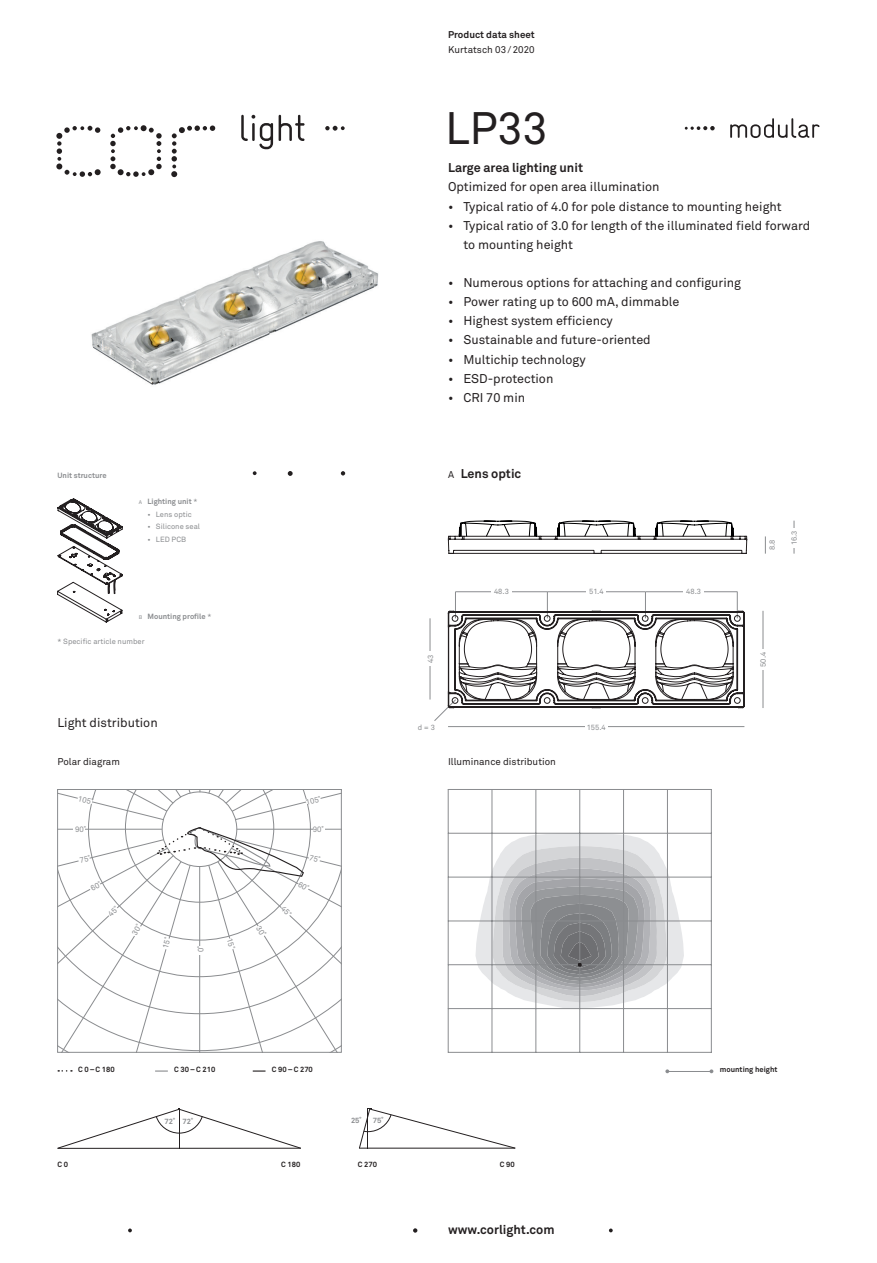
<style>
.page{position:relative;width:877px;height:1263px;background:#fff}
.page>*{position:absolute;margin:0;border:0;box-sizing:border-box;transform-origin:0 0}
.t1{font:45px "Akkurat";color:#231f20}
.t2{font:12.6px/19px "Akkurat";color:#231f20}
.t3{font:700 12.6px "Akkurat";color:#231f20}
.t4{font:9.75px "Akkurat";color:#231f20}
.t5{font:700 9.75px "Akkurat";letter-spacing:.005em;color:#231f20}
.t6{font:7.8px "Akkurat";color:#8a8c8f}
.t7{font:7.5px "Akkurat";letter-spacing:.005em;color:#8a8c8f}
.t8{font:700 7.5px "Akkurat";letter-spacing:.005em;color:#8a8c8f}
.t9{font:700 7.5px "Akkurat";letter-spacing:.005em;color:#231f20}
.s1{font-weight:400;font-size:5.25px}
.s2{font-weight:400}
.s3{font-weight:400;font-size:9.75px}
</style>
<div class="page">
<svg style="left:128px;top:1228px;width:4px;height:4px"></svg>
<svg style="left:413px;top:1228px;width:4px;height:5px"></svg>
<svg style="left:253px;top:471px;width:3px;height:4px"></svg>
<svg style="left:341px;top:471px;width:4px;height:4px"></svg>
<svg style="left:288px;top:471px;width:4px;height:5px"></svg>
<svg style="left:56px;top:126px;width:45px;height:51px"></svg>
<svg style="left:110px;top:125px;width:52px;height:52px"></svg>
<svg style="left:171px;top:125px;width:44px;height:52px"></svg>
<svg style="left:325px;top:126px;width:19px;height:5px"></svg>
<svg style="left:241px;top:115px;width:63px;height:34px"></svg>
<hr style="left:667px;top:1071px;width:44px;height:1px;background:#8a8c8f">
<svg style="left:665px;top:1069px;width:4px;height:4px"></svg>
<svg style="left:709px;top:1069px;width:4px;height:4px"></svg>
<svg style="left:684px;top:126px;width:30px;height:4px"></svg>
<svg style="left:730px;top:118px;width:89px;height:20px"></svg>
<hr style="left:359px;top:1148px;width:155px;height:1px;background:#231f20">
<hr style="left:58px;top:1148px;width:242px;height:1px;background:#231f20">
<svg style="left:57px;top:1108px;width:244px;height:40px"></svg>
<svg style="left:359px;top:1108px;width:156px;height:40px"></svg>
<svg style="left:57px;top:498px;width:66px;height:124px"></svg>
<hr style="left:762px;top:611px;width:1px;height:97px;background:#8a8c8f">
<hr style="left:429px;top:618px;width:1px;height:81px;background:#8a8c8f">
<hr style="left:448px;top:726px;width:296px;height:1px;background:#8a8c8f">
<div style="left:757px;top:649px;width:11px;height:20px;background:#fff"></div>
<div style="left:426px;top:652px;width:8px;height:14px;background:#fff"></div>
<div style="left:585px;top:723px;width:22px;height:7px;background:#fff"></div>
<hr style="left:793px;top:521px;width:1px;height:33px;background:#8a8c8f">
<div style="left:787px;top:528px;width:12px;height:20px;background:#fff"></div>
<svg style="left:765px;top:536px;width:1px;height:18px"></svg>
<hr style="left:455px;top:591px;width:92px;height:1px;background:#8a8c8f">
<hr style="left:645px;top:591px;width:92px;height:1px;background:#8a8c8f">
<hr style="left:547px;top:591px;width:98px;height:1px;background:#8a8c8f">
<div style="left:491px;top:586px;width:21px;height:11px;background:#fff"></div>
<div style="left:683px;top:586px;width:21px;height:11px;background:#fff"></div>
<div style="left:586px;top:586px;width:20px;height:11px;background:#fff"></div>
<svg style="left:434px;top:592px;width:310px;height:129px"></svg>
<svg style="left:447px;top:520px;width:300px;height:34px"></svg>
<hr style="left:711px;top:789px;width:1px;height:263px;background:#8a8c8f">
<hr style="left:667px;top:789px;width:1px;height:263px;background:#8a8c8f">
<hr style="left:623px;top:789px;width:1px;height:263px;background:#8a8c8f">
<hr style="left:448px;top:789px;width:263px;height:1px;background:#8a8c8f">
<hr style="left:448px;top:789px;width:1px;height:263px;background:#8a8c8f">
<hr style="left:491px;top:789px;width:1px;height:263px;background:#8a8c8f">
<hr style="left:535px;top:789px;width:1px;height:263px;background:#8a8c8f">
<hr style="left:579px;top:789px;width:1px;height:263px;background:#8a8c8f">
<hr style="left:448px;top:964px;width:263px;height:1px;background:#8a8c8f">
<hr style="left:448px;top:921px;width:263px;height:1px;background:#8a8c8f">
<hr style="left:448px;top:833px;width:263px;height:1px;background:#8a8c8f">
<hr style="left:448px;top:877px;width:263px;height:1px;background:#8a8c8f">
<hr style="left:448px;top:1052px;width:263px;height:1px;background:#8a8c8f">
<hr style="left:448px;top:1008px;width:263px;height:1px;background:#8a8c8f">
<svg style="left:475px;top:833px;width:208px;height:175px"></svg>
<svg style="left:155px;top:1070px;width:13px;height:1px"></svg>
<svg style="left:253px;top:1070px;width:12px;height:1px"></svg>
<img style="left:91px;top:241px;width:288px;height:144px">
<svg style="left:58px;top:789px;width:283px;height:263px"></svg>
<p class="t5" style="left:448px;top:29px;width:88px">Product data sheet</p>
<p class="t4" style="left:448px;top:44px;width:88px">Kurtatsch 03/2020</p>
<h1 class="t1" style="left:445px;top:101px;width:104px">LP33</h1>
<p class="t3" style="left:448px;top:160px;width:136px">Large area lighting unit</p>
<p class="t2" style="left:448px;top:178px;width:213px">Optimized for open area illumination</p>
<p class="t2" style="left:448px;top:197px;width:335px">• Typical ratio of 4.0 for pole distance to mounting height</p>
<p class="t2" style="left:463px;top:216px;width:348px;text-indent:-15px">• Typical ratio of 3.0 for length of the illuminated field forward to mounting height</p>
<p class="t8" style="left:57px;top:471px;width:51px">Unit structure</p>
<p class="t8" style="left:139px;top:496px;width:60px"><span class="s1">A</span> Lighting unit <span class="s2">*</span></p>
<p class="t7" style="left:147px;top:510px;width:46px">• Lens optic</p>
<p class="t7" style="left:147px;top:522px;width:54px">• Silicone seal</p>
<p class="t7" style="left:147px;top:535px;width:40px">• LED PCB</p>
<p class="t8" style="left:139px;top:611px;width:74px"><span class="s1">B</span> Mounting profile <span class="s2">*</span></p>
<p class="t7" style="left:57px;top:637px;width:89px">* Specific article number</p>
<p class="t2" style="left:57px;top:713px;width:102px">Light distribution</p>
<p class="t4" style="left:57px;top:756px;width:64px">Polar diagram</p>
<p class="t6" style="left:79px;top:793px;width:17px;rotate:14deg">105˚</p>
<p class="t6" style="left:75px;top:825px;width:12px">90˚</p>
<p class="t6" style="left:196px;top:952px;width:8px;rotate:-90deg">0˚</p>
<p class="t6" style="left:305px;top:798px;width:17px;rotate:-14deg">105˚</p>
<p class="t6" style="left:313px;top:825px;width:12px">90˚</p>
<p class="t2" style="left:448px;top:273px;width:294px">• Numerous options for attaching and configuring</p>
<p class="t2" style="left:448px;top:293px;width:233px">• Power rating up to 600 mA, dimmable</p>
<p class="t2" style="left:448px;top:312px;width:166px">• Highest system efficiency</p>
<p class="t2" style="left:448px;top:331px;width:204px">• Sustainable and future-oriented</p>
<p class="t2" style="left:448px;top:350px;width:139px">• Multichip technology</p>
<p class="t2" style="left:448px;top:369px;width:107px">• ESD-protection</p>
<p class="t2" style="left:448px;top:388px;width:79px">• CRI 70 min</p>
<p class="t3" style="left:448px;top:466px;width:75px"><span class="s3">A</span> Lens optic</p>
<p class="t7" style="left:426px;top:663px;width:10px;rotate:-90deg">43</p>
<p class="t7" style="left:494px;top:587px;width:16px">48.3</p>
<p class="t7" style="left:589px;top:587px;width:16px">51.4</p>
<p class="t7" style="left:686px;top:587px;width:16px">48.3</p>
<p class="t7" style="left:417px;top:723px;width:19px">d = 3</p>
<p class="t4" style="left:448px;top:756px;width:109px">Illuminance distribution</p>
<p class="t7" style="left:586px;top:723px;width:21px">155.4</p>
<p class="t7" style="left:767px;top:550px;width:12px;rotate:-90deg">8.8</p>
<p class="t7" style="left:789px;top:545px;width:16px;rotate:-90deg">16.3</p>
<p class="t7" style="left:758px;top:667px;width:16px;rotate:-90deg">50.4</p>
<p class="t9" style="left:78px;top:1064px;width:38px">C 0–C 180</p>
<p class="t9" style="left:174px;top:1064px;width:42px">C 30–C 210</p>
<p class="t9" style="left:272px;top:1064px;width:42px">C 90–C 270</p>
<p class="t8" style="left:164px;top:1116px;width:30px">72˚ 72˚</p>
<p class="t8" style="left:351px;top:1116px;width:12px">25˚</p>
<p class="t8" style="left:373px;top:1116px;width:12px">75˚</p>
<p class="t9" style="left:57px;top:1160px;width:12px">C 0</p>
<p class="t9" style="left:281px;top:1160px;width:21px">C 180</p>
<p class="t9" style="left:358px;top:1160px;width:21px">C 270</p>
<p class="t9" style="left:500px;top:1160px;width:16px">C 90</p>
<p class="t3" style="left:448px;top:1222px;width:108px">www.corlight.com</p>
<p class="t9" style="left:719px;top:1064px;width:59px">mounting height</p>
</div>
